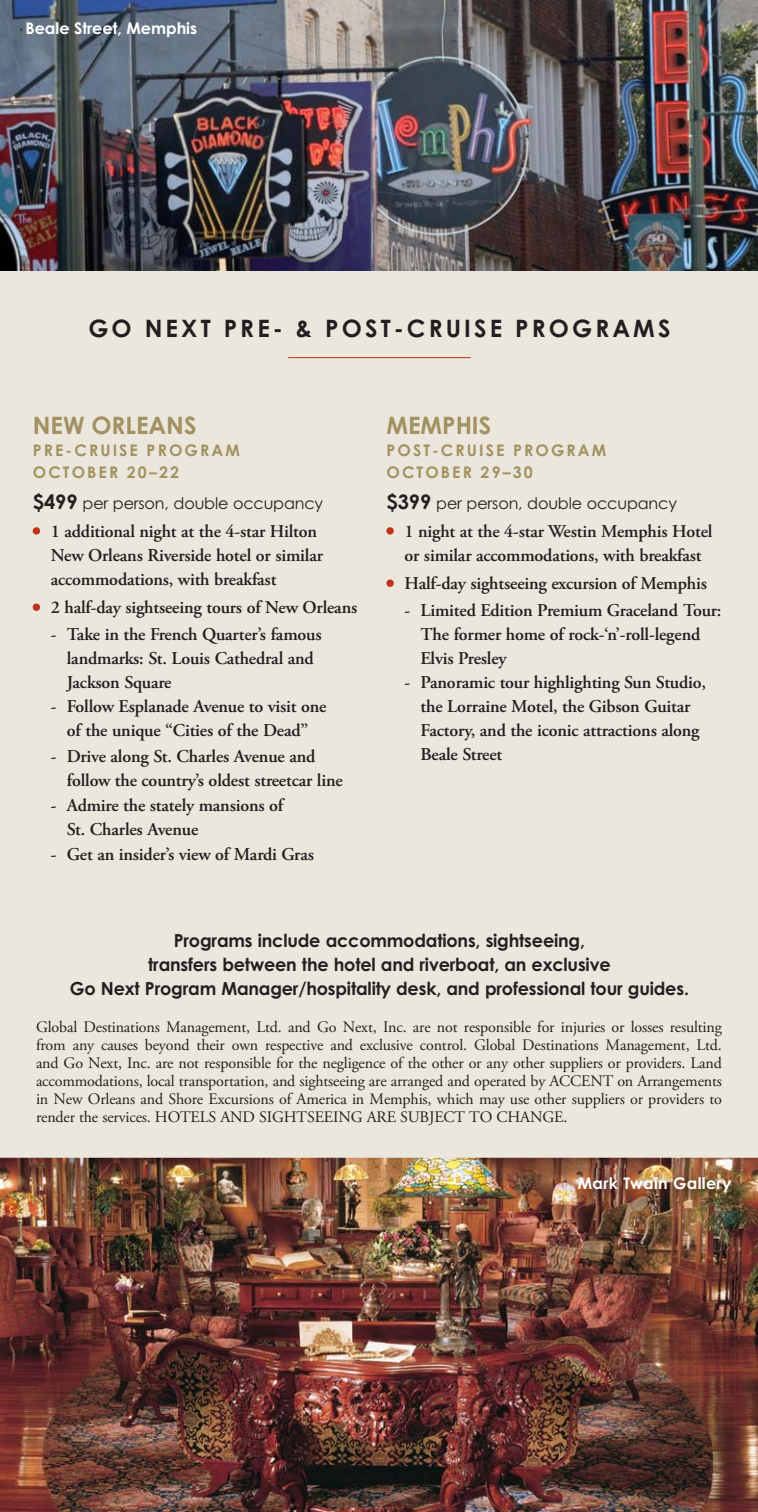
<style>
.page{position:relative;width:758px;height:1512px;background:#fff}
.page>*{position:absolute;margin:0;border:0;box-sizing:border-box;transform-origin:0 0}
.t1{font:700 24px "Century Gothic Std";letter-spacing:.13em;color:#231f20}
.t2{font:700 24px "Century Gothic Std";color:#a29161}
.t3{font:600 18px/24px "Adobe Garamond Pro";letter-spacing:-.01em;color:#231f20}
.t4{font:700 18px/24px "Century Gothic Std";letter-spacing:-.01em;color:#231f20;text-align:center}
.t5{font:16px/18px "Adobe Garamond Pro";letter-spacing:-.01em;color:#231f20;text-align:justify}
.t6{font:700 16px/22px "Century Gothic Std";letter-spacing:.13em;color:#a29161}
.t7{font:16px "Century Gothic Std";letter-spacing:-.01em;color:#231f20}
.t8{font:700 16px "Century Gothic Std";color:#fff}
.t9{font:700 16px "Century Gothic Std";letter-spacing:.02em;color:#fff}
.s1{font-weight:700;font-size:20px}
.s2{color:#bf311a}
</style>
<div class="page">
<div style="left:0;top:0;width:758px;height:1195px;background:#ebe7dd"></div>
<img style="left:0;top:1158px;width:758px;height:354px">
<img style="left:568px;top:1169px;width:173px;height:36px">
<hr style="left:288px;top:357px;width:183px;height:1px;background:#bf311a">
<div style="left:33px;top:527px;width:7px;height:8px;border:2px solid #bf311a;border-radius:50%"></div>
<div style="left:33px;top:604px;width:7px;height:7px;border:2px solid #bf311a;border-radius:50%"></div>
<div style="left:386px;top:527px;width:8px;height:8px;border:2px solid #bf311a;border-radius:50%"></div>
<div style="left:386px;top:580px;width:8px;height:7px;border:2px solid #bf311a;border-radius:50%"></div>
<img style="left:0;top:0;width:758px;height:271px">
<p class="t8" style="left:25px;top:23px;width:173px">Beale Street, Memphis</p>
<h1 class="t1" style="left:88px;top:320px;width:583px">GO NEXT PRE- &amp; POST-CRUISE PROGRAMS</h1>
<h1 class="t2" style="left:33px;top:416px;width:165px">NEW ORLEANS</h1>
<p class="t6" style="left:33px;top:441px;width:208px">PRE-CRUISE PROGRAM<br>OCTOBER 20–22</p>
<p class="t7" style="left:33px;top:494px;width:292px"><span class="s1">$499</span> per person, double occupancy</p>
<p class="t3" style="left:51px;top:521px;width:274px;text-indent:-18px"><span class="s2">•</span> 1 additional night at the 4-star Hilton<br>New Orleans Riverside hotel or similar accommodations, with breakfast</p>
<p class="t3" style="left:33px;top:597px;width:326px"><span class="s2">•</span> 2 half-day sightseeing tours of New Orleans</p>
<p class="t3" style="left:67px;top:624px;width:256px;text-indent:-16px">- Take in the French Quarter’s famous landmarks: St. Louis Cathedral and<br>Jackson Square</p>
<p class="t3" style="left:51px;top:696px;width:277px;text-align:center">- Follow Esplanade Avenue to visit one of the unique “Cities of the Dead”</p>
<p class="t3" style="left:67px;top:745px;width:277px;text-indent:-16px">- Drive along St. Charles Avenue and follow the country’s oldest streetcar line</p>
<p class="t3" style="left:67px;top:795px;width:218px;text-indent:-16px">- Admire the stately mansions of<br>St. Charles Avenue</p>
<p class="t3" style="left:51px;top:844px;width:265px">- Get an insider’s view of Mardi Gras</p>
<h1 class="t2" style="left:386px;top:416px;width:106px">MEMPHIS</h1>
<p class="t6" style="left:386px;top:441px;width:221px">POST-CRUISE PROGRAM<br>OCTOBER 29–30</p>
<p class="t7" style="left:386px;top:494px;width:292px"><span class="s1">$399</span> per person, double occupancy</p>
<p class="t3" style="left:386px;top:521px;width:327px;text-align:center"><span class="s2">•</span> 1 night at the 4-star Westin Memphis Hotel or similar accommodations, with breakfast</p>
<p class="t3" style="left:386px;top:573px;width:322px"><span class="s2">•</span> Half-day sightseeing excursion of Memphis</p>
<p class="t3" style="left:420px;top:600px;width:302px;text-indent:-16px">- Limited Edition Premium Graceland Tour:<br>The former home of rock-‘n’-roll-legend<br>Elvis Presley</p>
<p class="t3" style="left:420px;top:672px;width:287px;text-indent:-16px">- Panoramic tour highlighting Sun Studio, the Lorraine Motel, the Gibson Guitar Factory, and the iconic attractions along Beale Street</p>
<p class="t4" style="left:70px;top:931px;width:620px">Programs include accommodations, sightseeing,<br>transfers between the hotel and riverboat, an exclusive<br>Go Next Program Manager/hospitality desk, and professional tour guides.</p>
<p class="t5" style="left:36px;top:1020px;width:687px">Global Destinations Management, Ltd. and Go Next, Inc. are not responsible for injuries or losses resulting from any causes beyond their own respective and exclusive control. Global Destinations Management, Ltd. and Go Next, Inc. are not responsible for the negligence of the other or any other suppliers or providers. Land accommodations, local transportation, and sightseeing are arranged and operated by ACCENT on Arrangements in New Orleans and Shore Excursions of America in Memphis, which may use other suppliers or providers to render the services. HOTELS AND SIGHTSEEING ARE SUBJECT TO CHANGE.</p>
<p class="t9" style="left:578px;top:1178px;width:155px">Mark Twain Gallery</p>
</div>
